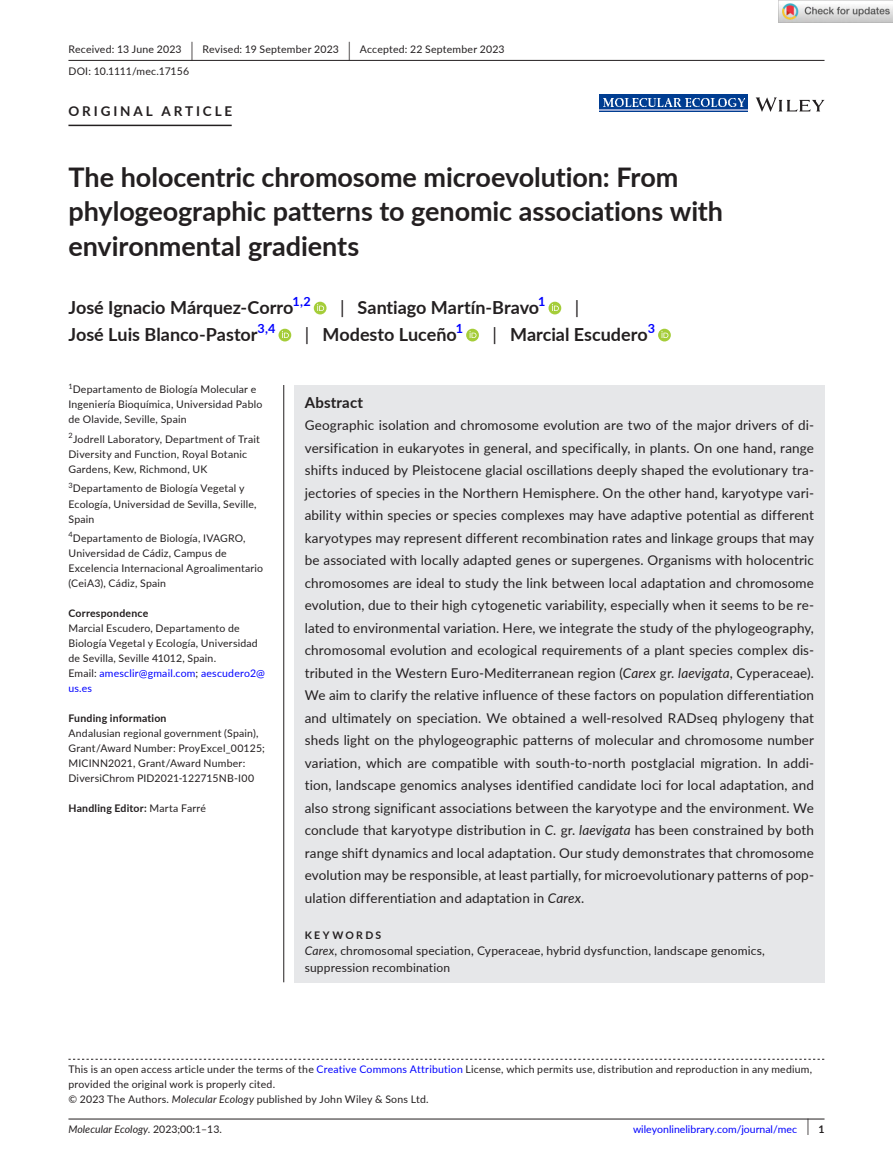
<style>
.page{position:relative;width:893px;height:1174px;background:#fff}
.page>*{position:absolute;margin:0;border:0;box-sizing:border-box;transform-origin:0 0}
.t1{font:700 27px/34.5px "Lato";letter-spacing:-.005em;color:#231f20}
.t2{font:700 18px "Lato";color:#231f20}
.t3{font:18px "Lato";color:#231f20}
.t4{font:700 15px "Lato";letter-spacing:.015em;color:#231f20}
.t5{font:13.5px/22.5px "Lato";letter-spacing:.01em;color:#231f20;text-align:justify}
.t6{font:700 13.5px "Lato";letter-spacing:.215em;color:#231f20}
.t7{font:12px/16.5px "Lato";letter-spacing:.015em;color:#231f20}
.t8{font:10.5px/15px "Lato";letter-spacing:.02em;color:#231f20}
.t9{font:700 10.5px "Lato";letter-spacing:.02em;color:#231f20}
.t10{font:10.5px "Lato";color:#00f}
.t11{font:italic 10.5px "Lato";color:#231f20}
.t12{font:700 10.5px "Lato";letter-spacing:.22em;color:#231f20}
.s1{font-size:19.65px}
.s2{font-weight:400}
.s3{color:#00f}
.s4{font-style:italic}
.s5{font-style:normal}
.s6{font-size:17.4px;color:#231f20}
.s7{font-weight:700;color:#231f20}
</style>
<div class="page">
<hr style="left:68px;top:1118px;width:756px;height:1px;background:#231f20">
<svg style="left:756px;top:97px;width:68px;height:15px"></svg>
<div style="left:599px;top:95px;width:149px;height:17px;background:#003d91"></div>
<img style="left:603px;top:98px;width:141px;height:9px">
<hr style="left:599px;top:109px;width:149px;height:2px;background:#96a6d0">
<hr style="left:68px;top:60px;width:756px;height:1px;background:#231f20">
<hr style="left:68px;top:125px;width:164px;height:1px;background:#231f20">
<div style="left:314px;top:302px;width:13px;height:12px;background:#a5cd39;border-radius:50%"></div>
<svg style="left:317px;top:304px;width:7px;height:7px"></svg>
<div style="left:548px;top:302px;width:13px;height:12px;background:#a5cd39;border-radius:50%"></div>
<svg style="left:552px;top:304px;width:7px;height:7px"></svg>
<div style="left:279px;top:329px;width:12px;height:12px;background:#a5cd39;border-radius:50%"></div>
<svg style="left:282px;top:331px;width:7px;height:7px"></svg>
<svg style="left:466px;top:329px;width:13px;height:12px"></svg>
<svg style="left:470px;top:331px;width:6px;height:7px"></svg>
<svg style="left:658px;top:329px;width:13px;height:12px"></svg>
<svg style="left:661px;top:331px;width:7px;height:7px"></svg>
<svg style="left:68px;top:1058px;width:756px;height:1px"></svg>
<div style="left:294px;top:385px;width:530px;height:597px;background:#e6e7e9"></div>
<hr style="left:283px;top:385px;width:1px;height:597px;background:#231f20">
<img style="left:779px;top:0;width:114px;height:23px">
<p class="t8" style="left:68px;top:38px;width:438px;line-height:21.8px">Received: 13 June 2023 <span class="s1">|</span> Revised: 19 September 2023 <span class="s1">|</span> Accepted: 22 September 2023<br>DOI: 10.1111/mec.17156</p>
<p class="t6" style="left:68px;top:101px;width:165px">ORIGINAL ARTICLE</p>
<h1 class="t1" style="left:68px;top:159px;width:656px">The holocentric chromosome microevolution: From phylogeographic patterns to genomic associations with environmental gradients</h1>
<h2 class="t2" style="left:68px;top:295px;width:244px">José Ignacio Márquez-Corro<sup>1,2</sup></h2>
<h2 class="t2" style="left:340px;top:295px;width:207px"><span class="s2">|</span> Santiago Martín-Bravo<sup>1</sup></h2>
<h2 class="t3" style="left:575px;top:295px;width:6px">|</h2>
<h2 class="t2" style="left:68px;top:322px;width:209px">José Luis Blanco-Pastor<sup>3,4</sup></h2>
<h2 class="t2" style="left:305px;top:322px;width:160px"><span class="s2">|</span> Modesto Luceño<sup>1</sup></h2>
<h2 class="t2" style="left:492px;top:322px;width:164px"><span class="s2">|</span> Marcial Escudero<sup>3</sup></h2>
<p class="t8" style="left:68px;top:382px;width:195px"><sup>1</sup>Departamento de Biología Molecular e<br>Ingeniería Bioquímica, Universidad Pablo de Olavide, Seville, Spain</p>
<p class="t8" style="left:68px;top:431px;width:193px"><sup>2</sup>Jodrell Laboratory, Department of Trait<br>Diversity and Function, Royal Botanic<br>Gardens, Kew, Richmond, UK</p>
<p class="t8" style="left:68px;top:481px;width:190px"><sup>3</sup>Departamento de Biología Vegetal y<br>Ecología, Universidad de Sevilla, Seville,<br>Spain</p>
<p class="t8" style="left:68px;top:530px;width:196px"><sup>4</sup>Departamento de Biología, IVAGRO, Universidad de Cádiz, Campus de Excelencia Internacional Agroalimentario (CeiA3), Cádiz, Spain</p>
<p class="t9" style="left:68px;top:605px;width:81px">Correspondence</p>
<p class="t8" style="left:68px;top:620px;width:198px">Marcial Escudero, Departamento de<br>Biología Vegetal y Ecología, Universidad de Sevilla, Seville 41012, Spain.<br>Email: <span class="s3">amesclir@gmail.com</span>; <span class="s3">aescudero2@ us.es</span></p>
<p class="t9" style="left:68px;top:710px;width:100px">Funding information</p>
<p class="t8" style="left:68px;top:725px;width:198px">Andalusian regional government (Spain), Grant/Award Number: ProyExcel_00125; MICINN2021, Grant/Award Number:<br>DiversiChrom PID2021-122715NB-I00</p>
<p class="t9" style="left:68px;top:800px;width:139px">Handling Editor: <span class="s2">Marta Farré</span></p>
<p class="t4" style="left:305px;top:391px;width:60px">Abstract</p>
<p class="t5" style="left:305px;top:413px;width:511px">Geographic isolation and chromosome evolution are two of the major drivers of di&shy;versification in eukaryotes in general, and specifically, in plants. On one hand, range shifts induced by Pleistocene glacial oscillations deeply shaped the evolutionary tra&shy;jectories of species in the Northern Hemisphere. On the other hand, karyotype vari&shy;ability within species or species complexes may have adaptive potential as different karyotypes may represent different recombination rates and linkage groups that may be associated with locally adapted genes or supergenes. Organisms with holocentric chromosomes are ideal to study the link between local adaptation and chromosome evolution, due to their high cytogenetic variability, especially when it seems to be re&shy;lated to environmental variation. Here, we integrate the study of the phylogeography, chromosomal evolution and ecological requirements of a plant species complex dis&shy;tributed in the Western Euro-Mediterranean region (<span class="s4">Carex</span> gr. <span class="s4">laevigata</span>, Cyperaceae).<br>We aim to clarify the relative influence of these factors on population differentiation and ultimately on speciation. We obtained a well-resolved RADseq phylogeny that sheds light on the phylogeographic patterns of molecular and chromosome number variation, which are compatible with south-to-north postglacial migration. In addi&shy;tion, landscape genomics analyses identified candidate loci for local adaptation, and also strong significant associations between the karyotype and the environment. We conclude that karyotype distribution in <span class="s4">C.</span> gr. <span class="s4">laevigata</span> has been constrained by both range shift dynamics and local adaptation. Our study demonstrates that chromosome evolution may be responsible, at least partially, for microevolutionary patterns of pop&shy;ulation differentiation and adaptation in <span class="s4">Carex</span>.</p>
<p class="t12" style="left:305px;top:927px;width:78px">KEYWORDS</p>
<p class="t7" style="left:305px;top:942px;width:462px"><span class="s4">Carex</span>, chromosomal speciation, Cyperaceae, hybrid dysfunction, landscape genomics, suppression recombination</p>
<p class="t8" style="left:68px;top:1061px;width:745px">This is an open access article under the terms of the <span class="s3">Creative Commons Attribution</span> License, which permits use, distribution and reproduction in any medium, provided the original work is properly cited.<br>© 2023 The Authors. <span class="s4">Molecular Ecology</span> published by John Wiley &amp; Sons Ltd.</p>
<p class="t11" style="left:68px;top:1121px;width:155px">Molecular Ecology. <span class="s5">2023;00:1–13.</span></p>
<p class="t10" style="left:633px;top:1121px;width:193px">wileyonlinelibrary.com/journal/mec <span class="s6">|</span> <span class="s7">1</span></p>
</div>
